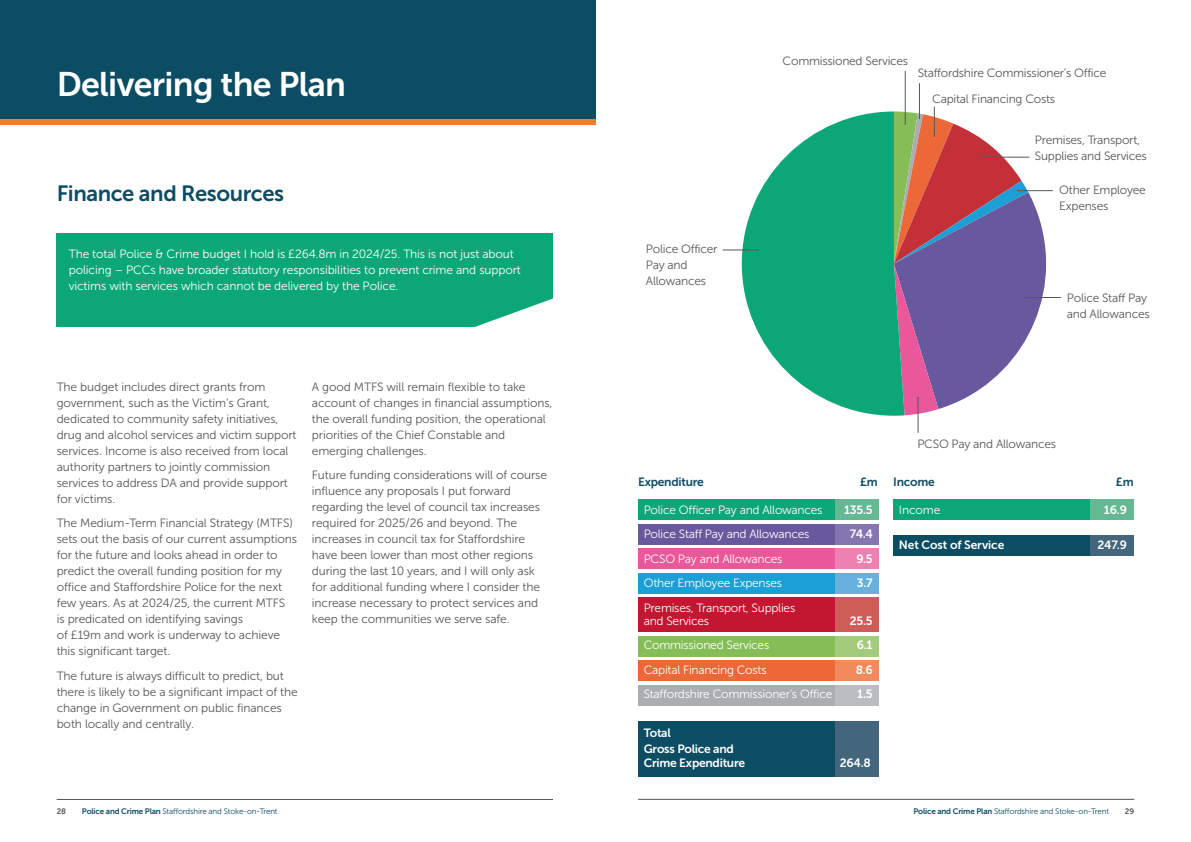
<style>
.page{position:relative;width:1191px;height:842px;background:#fff}
.page>*{position:absolute;margin:0;border:0;box-sizing:border-box;transform-origin:0 0}
.t1{font:34px "Museo Sans 700";letter-spacing:-.02em;color:#fff}
.t2{font:22px "Museo Sans 700";letter-spacing:-.02em;color:#0d4d63}
.t3{font:12px/16px "Museo Sans 300";letter-spacing:-.01em;color:#575756}
.t4{font:12px/16px "Museo Sans 300";letter-spacing:-.02em;color:#fff}
.t5{font:12px/16px "Museo Sans 700";letter-spacing:-.02em;color:#fff}
.t6{font:12px "Museo Sans 700";letter-spacing:-.02em;color:#0d4d63}
.t7{font:8px "Museo Sans 300";letter-spacing:-.02em;color:#0d4d63}
.t8{font:8px "Museo Sans 700";color:#575756}
.s1{font-family:"Museo Sans 700"}
</style>
<div class="page">
<div style="left:0;top:0;width:595px;height:125px;background:#0d4d63"></div>
<div style="left:0;top:119px;width:595px;height:6px;background:#f07e31"></div>
<div style="left:57px;top:233px;width:496px;height:94px;background:#0ca777"></div>
<svg style="left:475px;top:298px;width:78px;height:29px"></svg>
<div style="left:893px;top:535px;width:230px;height:20px;background:#0d4d63"></div>
<div style="left:893px;top:499px;width:230px;height:21px;background:#0ca777"></div>
<svg style="left:742px;top:111px;width:162px;height:305px;fill:#0ca777"></svg>
<div style="left:1090px;top:535px;width:44px;height:20px;background:#43667c"></div>
<div style="left:1090px;top:499px;width:44px;height:21px;background:#65b992"></div>
<div style="left:638px;top:721px;width:229px;height:55px;background:#0d4d63"></div>
<div style="left:835px;top:721px;width:44px;height:55px;background:#43667c"></div>
<div style="left:638px;top:499px;width:229px;height:21px;background:#0ca777"></div>
<div style="left:638px;top:524px;width:229px;height:20px;background:#68589d"></div>
<div style="left:638px;top:598px;width:229px;height:34px;background:#c21631"></div>
<div style="left:638px;top:660px;width:229px;height:21px;background:#ec6839"></div>
<div style="left:638px;top:548px;width:229px;height:21px;background:#e8589a"></div>
<div style="left:638px;top:636px;width:229px;height:21px;background:#85be57"></div>
<div style="left:638px;top:573px;width:229px;height:21px;background:#1c9fd4"></div>
<div style="left:638px;top:685px;width:229px;height:21px;background:#aaaeb1"></div>
<div style="left:835px;top:499px;width:44px;height:21px;background:#65b992"></div>
<div style="left:835px;top:524px;width:44px;height:20px;background:#8476b0"></div>
<div style="left:835px;top:598px;width:44px;height:34px;background:#cf5d57"></div>
<div style="left:835px;top:660px;width:44px;height:21px;background:#f18a5d"></div>
<div style="left:835px;top:548px;width:44px;height:21px;background:#ed81b2"></div>
<div style="left:835px;top:636px;width:44px;height:21px;background:#a2cb7b"></div>
<div style="left:835px;top:573px;width:44px;height:21px;background:#68b1dd"></div>
<div style="left:835px;top:685px;width:44px;height:21px;background:#babdc0"></div>
<hr style="left:918px;top:398px;width:1px;height:35px;background:#575756">
<hr style="left:1025px;top:297px;width:35px;height:1px;background:#575756">
<hr style="left:722px;top:250px;width:36px;height:1px;background:#575756">
<hr style="left:1017px;top:190px;width:35px;height:1px;background:#575756">
<hr style="left:919px;top:83px;width:1px;height:35px;background:#575756">
<hr style="left:905px;top:71px;width:1px;height:53px;background:#575756">
<svg style="left:894px;top:107px;width:152px;height:308px"></svg>
<hr style="left:638px;top:799px;width:496px;height:1px;background:#575756">
<hr style="left:57px;top:799px;width:496px;height:1px;background:#575756">
<h1 class="t1" style="left:57px;top:66px;width:291px">Delivering the Plan</h1>
<h2 class="t2" style="left:57px;top:181px;width:229px">Finance and Resources</h2>
<p class="t4" style="left:69px;top:246px;width:453px">The total Police &amp; Crime budget I hold is £264.8m in 2024/25. This is not just about policing – PCCs have broader statutory responsibilities to prevent crime and support victims with services which cannot be delivered by the Police.</p>
<p class="t3" style="left:57px;top:379px;width:241px">The budget includes direct grants from government, such as the Victim’s Grant, dedicated to community safety initiatives, drug and alcohol services and victim support services. Income is also received from local authority partners to jointly commission services to address DA and provide support for victims.</p>
<p class="t3" style="left:57px;top:515px;width:242px">The Medium-Term Financial Strategy (MTFS) sets out the basis of our current assumptions for the future and looks ahead in order to predict the overall funding position for my office and Staffordshire Police for the next few years. As at 2024/25, the current MTFS<br>is predicated on identifying savings<br>of £19m and work is underway to achieve this significant target.</p>
<p class="t3" style="left:57px;top:668px;width:242px">The future is always difficult to predict, but there is likely to be a significant impact of the change in Government on public finances both locally and centrally.</p>
<p class="t3" style="left:312px;top:379px;width:242px">A good MTFS will remain flexible to take account of changes in financial assumptions, the overall funding position, the operational priorities of the Chief Constable and emerging challenges.</p>
<p class="t3" style="left:312px;top:467px;width:237px">Future funding considerations will of course influence any proposals I put forward regarding the level of council tax increases required for 2025/26 and beyond. The increases in council tax for Staffordshire have been lower than most other regions during the last 10 years, and I will only ask for additional funding where I consider the increase necessary to protect services and keep the communities we serve safe.</p>
<p class="t3" style="left:646px;top:241px;width:73px">Police Officer<br>Pay and<br>Allowances</p>
<p class="t3" style="left:782px;top:53px;width:127px">Commissioned Services</p>
<p class="t3" style="left:917px;top:65px;width:190px">Staffordshire Commissioner’s Office</p>
<p class="t3" style="left:932px;top:90px;width:124px">Capital Financing Costs</p>
<p class="t3" style="left:1035px;top:132px;width:113px">Premises, Transport,<br>Supplies and Services</p>
<p class="t3" style="left:1059px;top:182px;width:88px">Other Employee<br>Expenses</p>
<p class="t3" style="left:1067px;top:290px;width:84px">Police Staff Pay and Allowances</p>
<p class="t3" style="left:917px;top:436px;width:140px">PCSO Pay and Allowances</p>
<p class="t6" style="left:638px;top:476px;width:67px">Expenditure</p>
<p class="t6" style="left:860px;top:476px;width:19px">£m</p>
<p class="t6" style="left:1115px;top:476px;width:19px">£m</p>
<p class="t4" style="left:643px;top:502px;width:180px">Police Officer Pay and Allowances</p>
<p class="t5" style="left:844px;top:502px;width:30px">135.5</p>
<p class="t4" style="left:643px;top:526px;width:167px">Police Staff Pay and Allowances</p>
<p class="t5" style="left:849px;top:526px;width:24px">74.4</p>
<p class="t4" style="left:643px;top:551px;width:140px">PCSO Pay and Allowances</p>
<p class="t5" style="left:856px;top:551px;width:18px">9.5</p>
<p class="t4" style="left:643px;top:575px;width:140px">Other Employee Expenses</p>
<p class="t5" style="left:857px;top:575px;width:17px">3.7</p>
<p class="t4" style="left:643px;top:601px;width:153px;line-height:13px">Premises, Transport, Supplies and Services</p>
<p class="t6" style="left:893px;top:476px;width:43px">Income</p>
<p class="t4" style="left:899px;top:502px;width:43px">Income</p>
<p class="t5" style="left:1103px;top:501px;width:25px">16.9</p>
<p class="t5" style="left:899px;top:537px;width:107px">Net Cost of Service</p>
<p class="t5" style="left:1097px;top:537px;width:31px">247.9</p>
<p class="t5" style="left:850px;top:613px;width:24px">25.5</p>
<p class="t4" style="left:643px;top:637px;width:127px">Commissioned Services</p>
<p class="t5" style="left:856px;top:637px;width:17px">6.1</p>
<p class="t4" style="left:643px;top:662px;width:124px">Capital Financing Costs</p>
<p class="t5" style="left:855px;top:662px;width:18px">8.6</p>
<p class="t4" style="left:643px;top:686px;width:190px">Staffordshire Commissioner’s Office</p>
<p class="t5" style="left:857px;top:686px;width:17px">1.5</p>
<p class="t5" style="left:643px;top:725px;width:92px">Total<br>Gross Police and</p>
<p class="t5" style="left:643px;top:755px;width:103px">Crime Expenditure</p>
<p class="t5" style="left:840px;top:755px;width:32px">264.8</p>
<p class="t8" style="left:57px;top:807px;width:11px">28</p>
<p class="t7" style="left:82px;top:807px;width:197px"><span class="s1">Police and Crime Plan</span> Staffordshire and Stoke-on-Trent</p>
<p class="t7" style="left:913px;top:807px;width:197px"><span class="s1">Police and Crime Plan</span> Staffordshire and Stoke-on-Trent</p>
<p class="t8" style="left:1125px;top:807px;width:11px">29</p>
</div>
